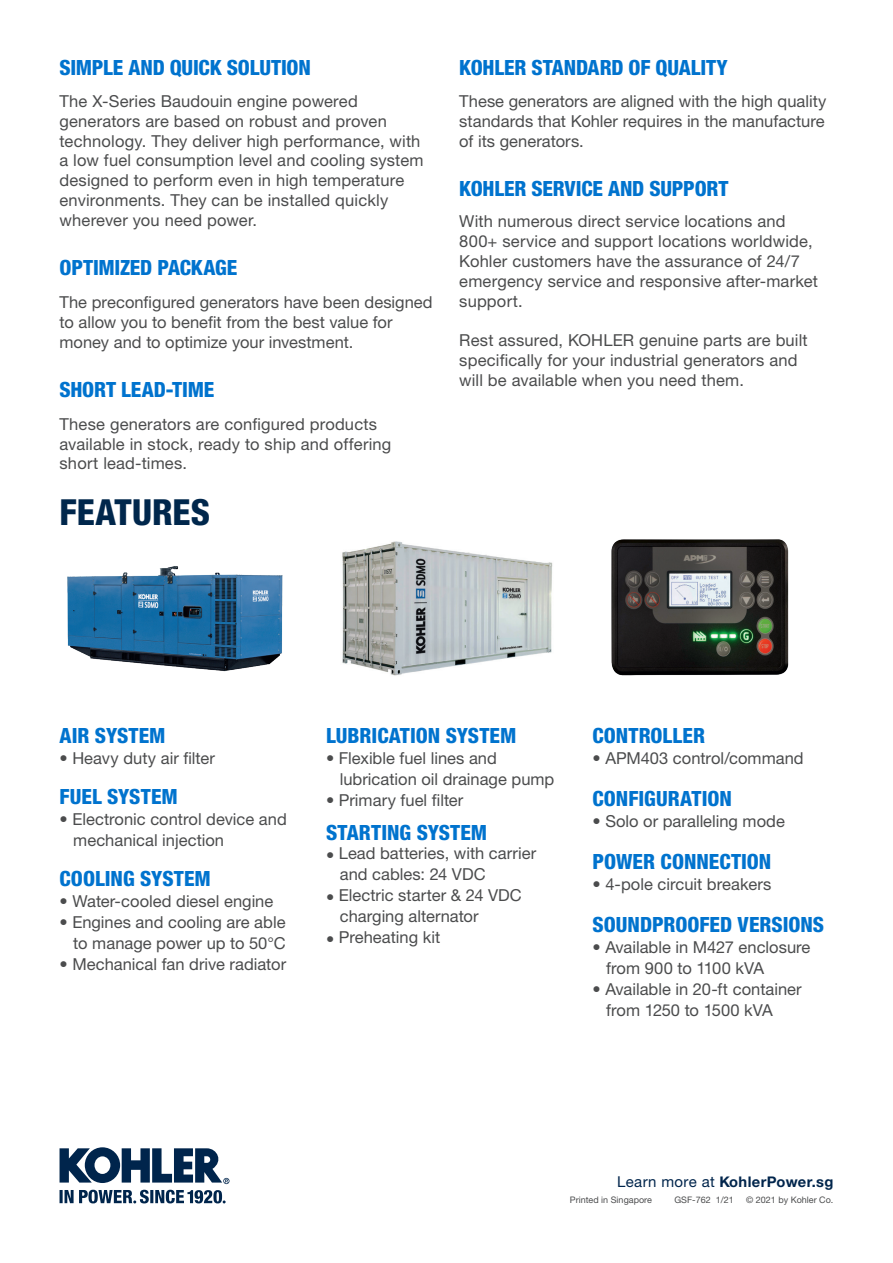
<style>
.page{position:relative;width:893px;height:1263px;background:#fff}
.page>*{position:absolute;margin:0;border:0;box-sizing:border-box;transform-origin:0 0}
.Sub_Headline{font:800 condensed 36px "Helvetica Neue LT Pro";color:#00274c}
.SUBHEAD{font:800 condensed 21px "Helvetica Neue LT Pro";color:#0073ce}
.SUBHEAD-2{font:800 condensed 21px "Helvetica Neue LT Pro";letter-spacing:-.01em;color:#0073ce}
.BT{font:800 condensed 21px "Helvetica Neue LT Pro";color:#0073ce}
.BT-2{font:16.5px/19.8px "Helvetica Neue LT Std";letter-spacing:.01em;color:#4b4c4d}
.SUBHEAD-3{font:16.5px/21px "Helvetica Neue LT Std";color:#4b4c4d}
.t1{font:700 14.7px "Helvetica Neue LT Pro";letter-spacing:.02em;color:#00254c}
.t2{font:9px "Helvetica Neue LT Pro";color:#4b4c4d}
.s1{font-weight:400;font-size:15px}
</style>
<div class="page">
<img style="left:611px;top:539px;width:178px;height:137px">
<img style="left:342px;top:541px;width:211px;height:135px">
<img style="left:67px;top:566px;width:216px;height:106px">
<svg style="left:60px;top:1147px;width:169px;height:37px"></svg>
<svg style="left:60px;top:1190px;width:166px;height:13px"></svg>
<p class="SUBHEAD-2" style="left:60px;top:54px;width:253px">SIMPLE AND QUICK SOLUTION</p>
<p class="BT-2" style="left:60px;top:91px;width:366px">The X-Series Baudouin engine powered generators are based on robust and proven technology. They deliver high performance, with a low fuel consumption level and cooling system designed to perform even in high temperature environments. They can be installed quickly wherever you need power.</p>
<p class="SUBHEAD" style="left:60px;top:255px;width:179px">OPTIMIZED PACKAGE</p>
<p class="BT-2" style="left:60px;top:292px;width:375px">The preconfigured generators have been designed to allow you to benefit from the best value for money and to optimize your investment.</p>
<p class="SUBHEAD" style="left:60px;top:377px;width:156px">SHORT LEAD-TIME</p>
<p class="BT-2" style="left:60px;top:414px;width:333px">These generators are configured products available in stock, ready to ship and offering short lead-times.</p>
<p class="Sub_Headline" style="left:60px;top:490px;width:152px">FEATURES</p>
<p class="SUBHEAD" style="left:459px;top:54px;width:270px">KOHLER STANDARD OF QUALITY</p>
<p class="BT-2" style="left:459px;top:91px;width:369px;text-align:justify">These generators are aligned with the high quality standards that Kohler requires in the manufacture of its generators.</p>
<p class="SUBHEAD" style="left:459px;top:176px;width:271px">KOHLER SERVICE AND SUPPORT</p>
<p class="BT-2" style="left:459px;top:211px;width:360px">With numerous direct service locations and 800+ service and support locations worldwide, Kohler customers have the assurance of 24/7 emergency service and responsive after-market support.</p>
<p class="BT-2" style="left:459px;top:330px;width:350px">Rest assured, KOHLER genuine parts are built specifically for your industrial generators and will be available when you need them.</p>
<p class="SUBHEAD-2" style="left:60px;top:722px;width:108px">AIR SYSTEM</p>
<p class="SUBHEAD-3" style="left:60px;top:747px;width:157px">• Heavy duty air filter</p>
<p class="SUBHEAD" style="left:60px;top:784px;width:120px">FUEL SYSTEM</p>
<p class="SUBHEAD-3" style="left:73px;top:808px;width:215px;text-indent:-14px">• Electronic control device and mechanical injection</p>
<p class="SUBHEAD" style="left:60px;top:866px;width:153px">COOLING SYSTEM</p>
<p class="SUBHEAD-3" style="left:60px;top:890px;width:215px">• Water-cooled diesel engine</p>
<p class="SUBHEAD-3" style="left:60px;top:911px;width:228px;text-align:right">• Engines and cooling are able to manage power up to 50°C</p>
<p class="SUBHEAD-3" style="left:60px;top:953px;width:228px">• Mechanical fan drive radiator</p>
<p class="SUBHEAD" style="left:326px;top:722px;width:192px">LUBRICATION SYSTEM</p>
<p class="SUBHEAD-3" style="left:340px;top:747px;width:216px;text-indent:-14px">• Flexible fuel lines and lubrication oil drainage pump</p>
<p class="SUBHEAD-3" style="left:326px;top:789px;width:139px">• Primary fuel filter</p>
<p class="BT" style="left:326px;top:819px;width:163px">STARTING SYSTEM</p>
<p class="BT-2" style="left:340px;top:842px;width:198px;line-height:21px;text-indent:-14px">• Lead batteries, with carrier and cables: 24 VDC</p>
<p class="BT-2" style="left:340px;top:884px;width:184px;line-height:21px;text-indent:-14px">• Electric starter &amp; 24 VDC charging alternator</p>
<p class="BT-2" style="left:326px;top:927px;width:116px">• Preheating kit</p>
<p class="SUBHEAD" style="left:592px;top:722px;width:114px">CONTROLLER</p>
<p class="SUBHEAD-3" style="left:592px;top:747px;width:213px">• APM403 control/command</p>
<p class="SUBHEAD" style="left:592px;top:785px;width:141px">CONFIGURATION</p>
<p class="SUBHEAD-3" style="left:592px;top:810px;width:194px">• Solo or paralleling mode</p>
<p class="SUBHEAD" style="left:592px;top:848px;width:180px">POWER CONNECTION</p>
<p class="SUBHEAD-3" style="left:592px;top:873px;width:180px">• 4-pole circuit breakers</p>
<p class="SUBHEAD" style="left:592px;top:911px;width:233px">SOUNDPROOFED VERSIONS</p>
<p class="SUBHEAD-3" style="left:606px;top:936px;width:206px;text-indent:-14px">• Available in M427 enclosure from 900 to 1100 kVA</p>
<p class="SUBHEAD-3" style="left:606px;top:978px;width:197px;text-indent:-14px">• Available in 20-ft container from 1250 to 1500 kVA</p>
<p class="t1" style="left:617px;top:1172px;width:218px"><span class="s1">Learn more at</span> KohlerPower.sg</p>
<p class="t2" style="left:570px;top:1195px;width:83px">Printed in Singapore</p>
<p class="t2" style="left:674px;top:1195px;width:61px">GSF-762 1/21</p>
<p class="t2" style="left:746px;top:1195px;width:89px">© 2021 by Kohler Co.</p>
</div>
